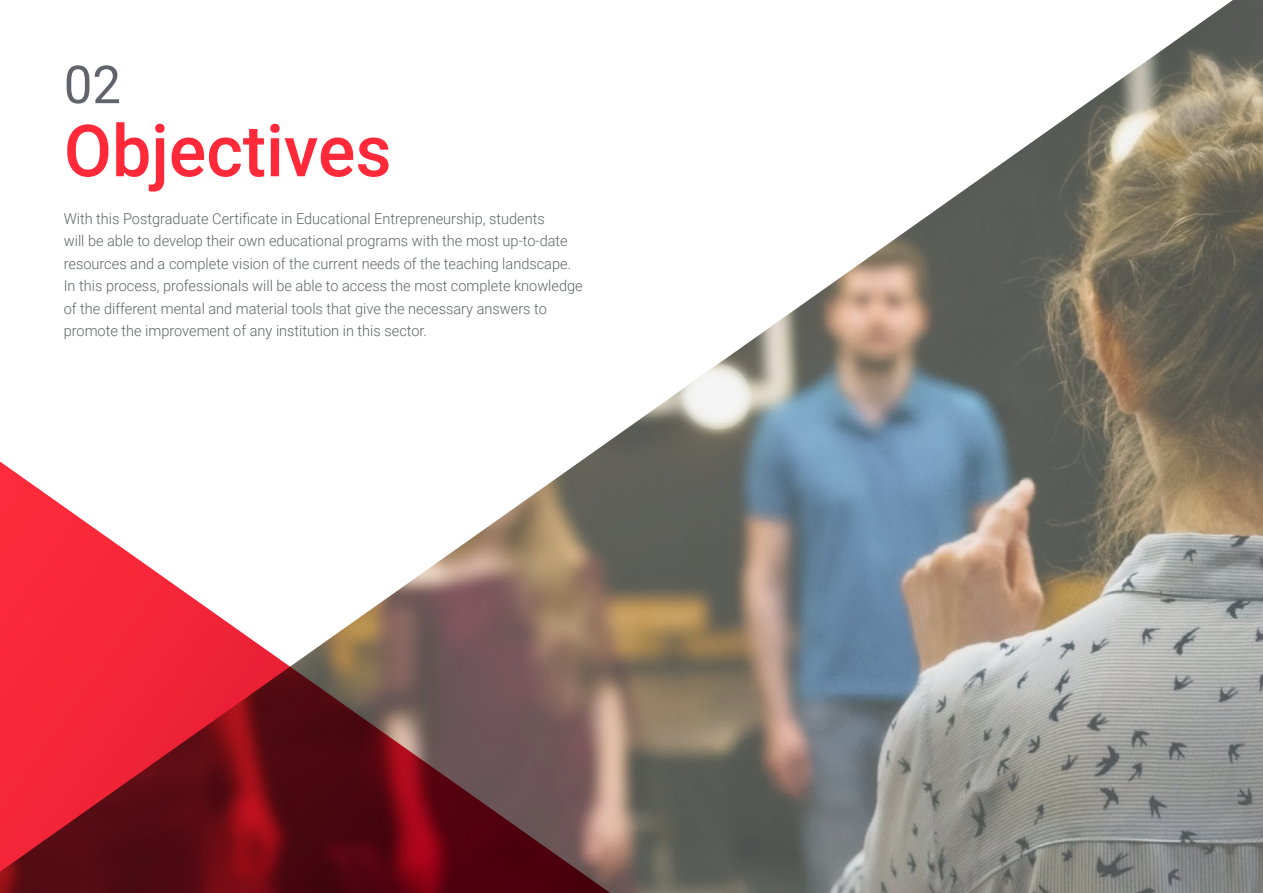
<style>
.page{position:relative;width:1263px;height:893px;background:#fff}
.page>*{position:absolute;margin:0;border:0;box-sizing:border-box;transform-origin:0 0}
.t1{font:500 72px "Roboto";color:#ff293a}
.t2{font:52.5px "Roboto";color:#61646a}
.t3{font:300 15px/22.5px "Roboto";color:#61646a}
</style>
<div class="page">
<img style="left:602px;top:0;width:661px;height:893px">
<svg style="left:0;top:446px;width:640px;height:447px"></svg>
<h2 class="t2" style="left:64px;top:48px;width:59px">02</h2>
<h1 class="t1" style="left:64px;top:100px;width:329px">Objectives</h1>
<p class="t3" style="left:64px;top:207px;width:520px">With this Postgraduate Certificate in Educational Entrepreneurship, students<br>will be able to develop their own educational programs with the most up-to-date resources and a complete vision of the current needs of the teaching landscape.<br>In this process, professionals will be able to access the most complete knowledge of the different mental and material tools that give the necessary answers to promote the improvement of any institution in this sector.</p>
</div>
